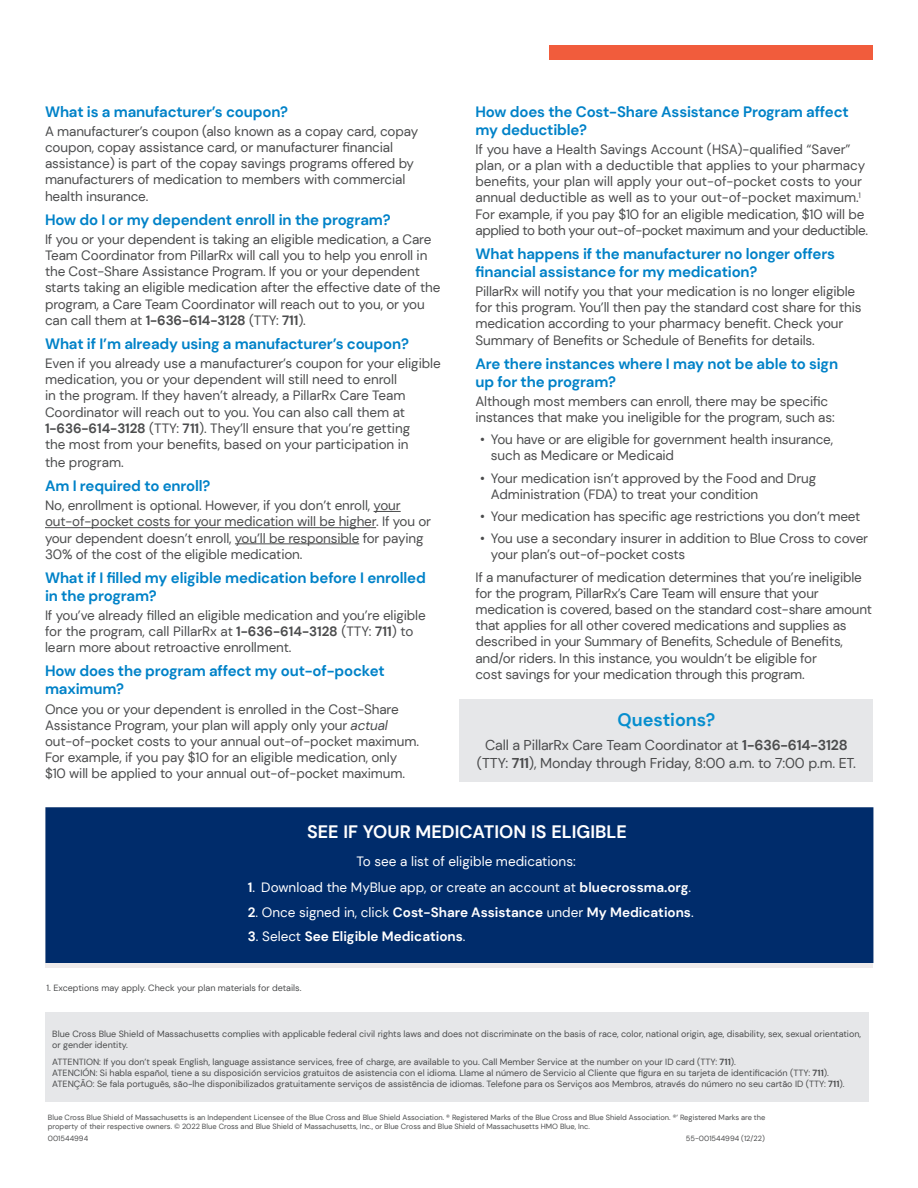
<style>
.page{position:relative;width:918px;height:1188px;background:#fff}
.page>*{position:absolute;margin:0;border:0;box-sizing:border-box;transform-origin:0 0}
.Text_Head{font:700 18px "DM Sans";color:#fff}
.CTA_header{font:700 18px "DM Sans";color:#068ece}
._003_Body_BD_3005{font:700 15px/18px "DM Sans";letter-spacing:-.01em;color:#0082c8}
._001_Body{font:14.25px/17.1px "DM Sans";letter-spacing:-.01em;color:#4b4c4d;text-align:center}
._001_Body-2{font:13.5px/16.2px "DM Sans";letter-spacing:-.01em;color:#4b4c4d}
.t1{font:13.5px "DM Sans";color:#fff}
.t2{font:700 13.5px "DM Sans";color:#fff}
.ACA-Legal-stock{font:9px/10.8px "DM Sans";color:#4b4c4d}
.L03_legal_end{font:7.5px/9px "DM Sans";color:#4b4c4d}
.ACA-Legal-stock-2{font:7.5px "DM Sans";color:#4b4c4d}
.s1{font-weight:700}
.s2{font-style:italic}
.s3{font-weight:400}
</style>
<div class="page">
<div style="left:459px;top:699px;width:414px;height:82px;background:#e6e7e9"></div>
<svg style="left:374px;top:511px;width:27px;height:1px"></svg>
<hr style="left:45px;top:527px;width:331px;height:1px;background:#4b4c4d">
<hr style="left:235px;top:544px;width:124px;height:1px;background:#4b4c4d">
<div style="left:46px;top:1012px;width:823px;height:90px;background:#e6e7e9"></div>
<div style="left:45px;top:807px;width:828px;height:161px;background:#eeebeb"></div>
<div style="left:45px;top:807px;width:828px;height:156px;background:#002c6b"></div>
<div style="left:549px;top:45px;width:324px;height:15px;background:#f15c3c"></div>
<p class="_003_Body_BD_3005" style="left:45px;top:102px;width:245px">What is a manufacturer’s coupon?</p>
<p class="_001_Body-2" style="left:45px;top:123px;width:375px">A manufacturer’s coupon (also known as a copay card, copay coupon, copay assistance card, or manufacturer financial assistance) is part of the copay savings programs offered by manufacturers of medication to members with commercial health insurance.</p>
<p class="_003_Body_BD_3005" style="left:45px;top:210px;width:347px">How do I or my dependent enroll in the program?</p>
<p class="_001_Body-2" style="left:45px;top:231px;width:397px">If you or your dependent is taking an eligible medication, a Care Team Coordinator from PillarRx will call you to help you enroll in the Cost-Share Assistance Program. If you or your dependent starts taking an eligible medication after the effective date of the program, a Care Team Coordinator will reach out to you, or you can call them at <span class="s1">1-636-614-3128</span> (TTY: <span class="s1">711</span>).</p>
<p class="_003_Body_BD_3005" style="left:45px;top:334px;width:366px">What if I’m already using a manufacturer’s coupon?</p>
<p class="_001_Body-2" style="left:45px;top:355px;width:397px">Even if you already use a manufacturer’s coupon for your eligible medication, you or your dependent will still need to enroll<br>in the program. If they haven’t already, a PillarRx Care Team Coordinator will reach out to you. You can also call them at <span class="s1">1-636-614-3128</span> (TTY: <span class="s1">711</span>). They’ll ensure that you’re getting<br>the most from your benefits, based on your participation in</p>
<p class="_001_Body-2" style="left:45px;top:454px;width:80px">the program.</p>
<p class="_003_Body_BD_3005" style="left:45px;top:477px;width:167px">Am I required to enroll?</p>
<p class="_001_Body-2" style="left:45px;top:497px;width:388px">No, enrollment is optional. However, if you don’t enroll, your out-of-pocket costs for your medication will be higher. If you or your dependent doesn’t enroll, you’ll be responsible for paying 30% of the cost of the eligible medication.</p>
<p class="_003_Body_BD_3005" style="left:45px;top:568px;width:382px">What if I filled my eligible medication before I enrolled in the program?</p>
<p class="_001_Body-2" style="left:45px;top:607px;width:382px">If you’ve already filled an eligible medication and you’re eligible for the program, call PillarRx at <span class="s1">1-636-614-3128</span> (TTY: <span class="s1">711</span>) to learn more about retroactive enrollment.</p>
<p class="_003_Body_BD_3005" style="left:45px;top:662px;width:341px">How does the program affect my out-of-pocket maximum?</p>
<p class="_001_Body-2" style="left:45px;top:701px;width:376px">Once you or your dependent is enrolled in the Cost-Share Assistance Program, your plan will apply only your <span class="s2">actual </span>out-of-pocket costs to your annual out-of-pocket maximum.<br>For example, if you pay $10 for an eligible medication, only $10 will be applied to your annual out-of-pocket maximum.</p>
<p class="_003_Body_BD_3005" style="left:476px;top:102px;width:375px">How does the Cost-Share Assistance Program affect my deductible?</p>
<p class="_001_Body-2" style="left:476px;top:141px;width:394px">If you have a Health Savings Account (HSA)-qualified “Saver” plan, or a plan with a deductible that applies to your pharmacy benefits, your plan will apply your out-of-pocket costs to your annual deductible as well as to your out-of-pocket maximum.<sup>1<br></sup>For example, if you pay $10 for an eligible medication, $10 will be applied to both your out-of-pocket maximum and your deductible.</p>
<p class="_003_Body_BD_3005" style="left:476px;top:244px;width:361px">What happens if the manufacturer no longer offers financial assistance for my medication?</p>
<p class="_001_Body-2" style="left:476px;top:283px;width:388px">PillarRx will notify you that your medication is no longer eligible for this program. You’ll then pay the standard cost share for this medication according to your pharmacy benefit. Check your Summary of Benefits or Schedule of Benefits for details.</p>
<p class="_003_Body_BD_3005" style="left:476px;top:354px;width:364px">Are there instances where I may not be able to sign up for the program?</p>
<p class="_001_Body-2" style="left:476px;top:393px;width:361px">Although most members can enroll, there may be specific instances that make you ineligible for the program, such as:</p>
<p class="_001_Body-2" style="left:491px;top:431px;width:344px;text-indent:-11px">• You have or are eligible for government health insurance, such as Medicare or Medicaid</p>
<p class="_001_Body-2" style="left:491px;top:470px;width:327px;text-indent:-11px">• Your medication isn’t approved by the Food and Drug<br>Administration (FDA) to treat your condition</p>
<p class="_001_Body-2" style="left:480px;top:508px;width:382px">• Your medication has specific age restrictions you don’t meet</p>
<p class="_001_Body-2" style="left:491px;top:530px;width:379px;text-indent:-11px">• You use a secondary insurer in addition to Blue Cross to cover your plan’s out-of-pocket costs</p>
<p class="_001_Body-2" style="left:476px;top:569px;width:398px">If a manufacturer of medication determines that you’re ineligible for the program, PillarRx’s Care Team will ensure that your medication is covered, based on the standard cost-share amount that applies for all other covered medications and supplies as described in your Summary of Benefits, Schedule of Benefits, and/or riders. In this instance, you wouldn’t be eligible for<br>cost savings for your medication through this program.</p>
<p class="CTA_header" style="left:617px;top:708px;width:99px">Questions?</p>
<p class="_001_Body" style="left:477px;top:737px;width:381px">Call a PillarRx Care Team Coordinator at <span class="s1">1-636-614-3128 </span>(TTY: <span class="s1">711</span>), Monday through Friday, 8:00 a.m. to 7:00 p.m. ET.</p>
<p class="Text_Head" style="left:307px;top:820px;width:321px">SEE IF YOUR MEDICATION IS ELIGIBLE</p>
<p class="t1" style="left:357px;top:853px;width:221px">To see a list of eligible medications:</p>
<p class="t1" style="left:248px;top:879px;width:445px"><span class="s1">1</span>. Download the MyBlue app, or create an account at <span class="s1">bluecrossma.org</span>.</p>
<p class="t2" style="left:248px;top:904px;width:447px">2<span class="s3">. Once signed in, click</span> Cost-Share Assistance <span class="s3">under</span> My Medications<span class="s3">.</span></p>
<p class="t2" style="left:248px;top:928px;width:219px">3<span class="s3">. Select</span> See Eligible Medications<span class="s3">.</span></p>
<p class="ACA-Legal-stock" style="left:47px;top:982px;width:256px">1. Exceptions may apply. Check your plan materials for details.</p>
<p class="ACA-Legal-stock" style="left:52px;top:1028px;width:810px">Blue Cross Blue Shield of Massachusetts complies with applicable federal civil rights laws and does not discriminate on the basis of race, color, national origin, age, disability, sex, sexual orientation, or gender identity.</p>
<p class="ACA-Legal-stock" style="left:52px;top:1057px;width:685px">ATTENTION: If you don’t speak English, language assistance services, free of charge, are available to you. Call Member Service at the number on your ID card (TTY: <span class="s1">711</span>).</p>
<p class="ACA-Legal-stock" style="left:52px;top:1067px;width:778px">ATENCIÓN: Si habla español, tiene a su disposición servicios gratuitos de asistencia con el idioma. Llame al número de Servicio al Cliente que figura en su tarjeta de identificación (TTY: <span class="s1">711</span>).</p>
<p class="ACA-Legal-stock" style="left:52px;top:1078px;width:794px">ATENÇÃO: Se fala português, são-lhe disponibilizados gratuitamente serviços de assistência de idiomas. Telefone para os Serviços aos Membros, através do número no seu cartão ID (TTY: <span class="s1">711</span>).</p>
<p class="L03_legal_end" style="left:48px;top:1113px;width:719px">Blue Cross Blue Shield of Massachusetts is an Independent Licensee of the Blue Cross and Blue Shield Association. ® Registered Marks of the Blue Cross and Blue Shield Association. ®’ Registered Marks are the property of their respective owners. © 2022 Blue Cross and Blue Shield of Massachusetts, Inc., or Blue Cross and Blue Shield of Massachusetts HMO Blue, Inc.</p>
<p class="ACA-Legal-stock-2" style="left:48px;top:1134px;width:42px">001544994</p>
<p class="ACA-Legal-stock-2" style="left:686px;top:1134px;width:80px">55-001544994 (12/22)</p>
</div>
